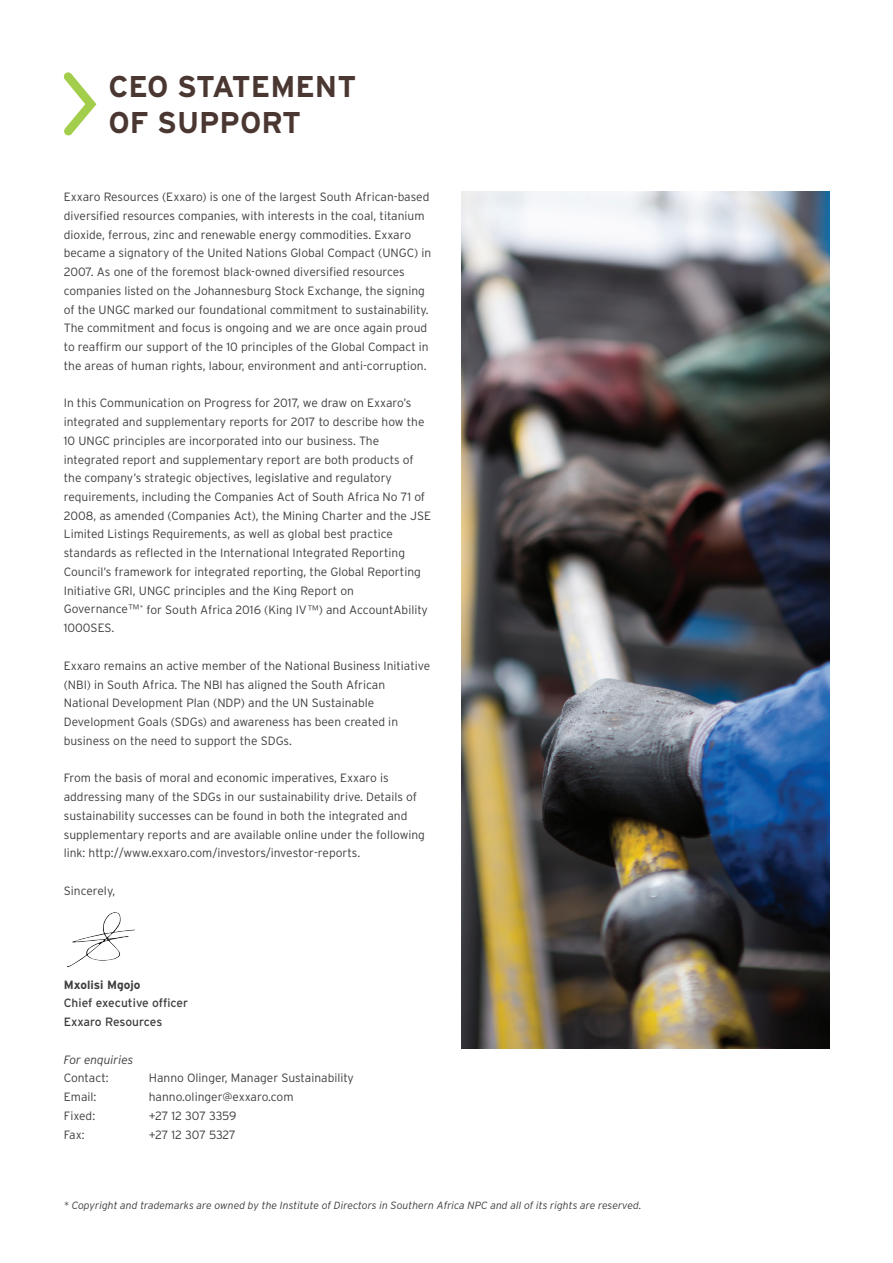
<style>
.page{position:relative;width:893px;height:1263px;background:#fff}
.page>*{position:absolute;margin:0;border:0;box-sizing:border-box;transform-origin:0 0}
.t1{font:700 30px/36px "Interstate";color:#4b3731}
.t2{font:300 12px/18.8px "Interstate";color:#3e3e3f}
.t3{font:12px/18.8px "Interstate";letter-spacing:-.005em;color:#3e3e3f}
.t4{font:700 12px "Interstate";color:#3e3e3f}
.t5{font:italic 300 12px "Interstate";color:#3e3e3f}
.t6{font:300 12px "Interstate";letter-spacing:-.02em;color:#3e3e3f}
.t7{font:italic 300 10.5px "Interstate";color:#3e3e3f}
.s1{font-family:"Helvetica Neue LT Std"}
</style>
<div class="page">
<svg style="left:63px;top:72px;width:34px;height:64px"></svg>
<img style="left:67px;top:912px;width:68px;height:55px">
<img style="left:461px;top:191px;width:368px;height:858px">
<h1 class="t1" style="left:108px;top:68px;width:249px">CEO STATEMENT<br>OF SUPPORT</h1>
<p class="t2" style="left:64px;top:187px;width:369px">Exxaro Resources (Exxaro) is one of the largest South African-based diversified resources companies, with interests in the coal, titanium dioxide, ferrous, zinc and renewable energy commodities. Exxaro became a signatory of the United Nations Global Compact (UNGC) in 2007. As one of the foremost black-owned diversified resources companies listed on the Johannesburg Stock Exchange, the signing of the UNGC marked our foundational commitment to sustainability.<br>The commitment and focus is ongoing and we are once again proud to reaffirm our support of the 10 principles of the Global Compact in the areas of human rights, labour, environment and anti-corruption.</p>
<p class="t2" style="left:64px;top:394px;width:369px">In this Communication on Progress for 2017, we draw on Exxaro’s integrated and supplementary reports for 2017 to describe how the 10 UNGC principles are incorporated into our business. The integrated report and supplementary report are both products of the company’s strategic objectives, legislative and regulatory requirements, including the Companies Act of South Africa No 71 of 2008, as amended (Companies Act), the Mining Charter and the JSE Limited Listings Requirements, as well as global best practice standards as reflected in the International Integrated Reporting Council’s framework for integrated reporting, the Global Reporting Initiative GRI, UNGC principles and the King Report on Governance<span class="s1">™</span><sup>*</sup> for South Africa 2016 (King IV<span class="s1">™</span>) and AccountAbility 1000SES.</p>
<p class="t2" style="left:64px;top:656px;width:368px">Exxaro remains an active member of the National Business Initiative (NBI) in South Africa. The NBI has aligned the South African National Development Plan (NDP) and the UN Sustainable Development Goals (SDGs) and awareness has been created in business on the need to support the SDGs.</p>
<p class="t2" style="left:64px;top:769px;width:363px">From the basis of moral and economic imperatives, Exxaro is addressing many of the SDGs in our sustainability drive. Details of sustainability successes can be found in both the integrated and supplementary reports and are available online under the following link: http://www.exxaro.com/investors/investor-reports.</p>
<p class="t2" style="left:64px;top:881px;width:53px">Sincerely,</p>
<p class="t4" style="left:64px;top:978px;width:78px">Mxolisi Mgojo</p>
<p class="t3" style="left:64px;top:994px;width:126px">Chief executive officer<br>Exxaro Resources</p>
<p class="t5" style="left:64px;top:1053px;width:71px">For enquiries</p>
<p class="t2" style="left:64px;top:1069px;width:46px">Contact:</p>
<p class="t2" style="left:149px;top:1069px;width:207px">Hanno Olinger, Manager Sustainability</p>
<p class="t2" style="left:64px;top:1087px;width:34px">Email:</p>
<p class="t2" style="left:149px;top:1087px;width:146px">hanno.olinger@exxaro.com</p>
<p class="t2" style="left:64px;top:1106px;width:33px">Fixed:</p>
<p class="t2" style="left:149px;top:1106px;width:89px">+27 12 307 3359</p>
<p class="t2" style="left:64px;top:1125px;width:22px">Fax:</p>
<p class="t6" style="left:149px;top:1128px;width:88px">+27 12 307 5327</p>
<p class="t7" style="left:64px;top:1199px;width:579px">* Copyright and trademarks are owned by the Institute of Directors in Southern Africa NPC and all of its rights are reserved.</p>
</div>
